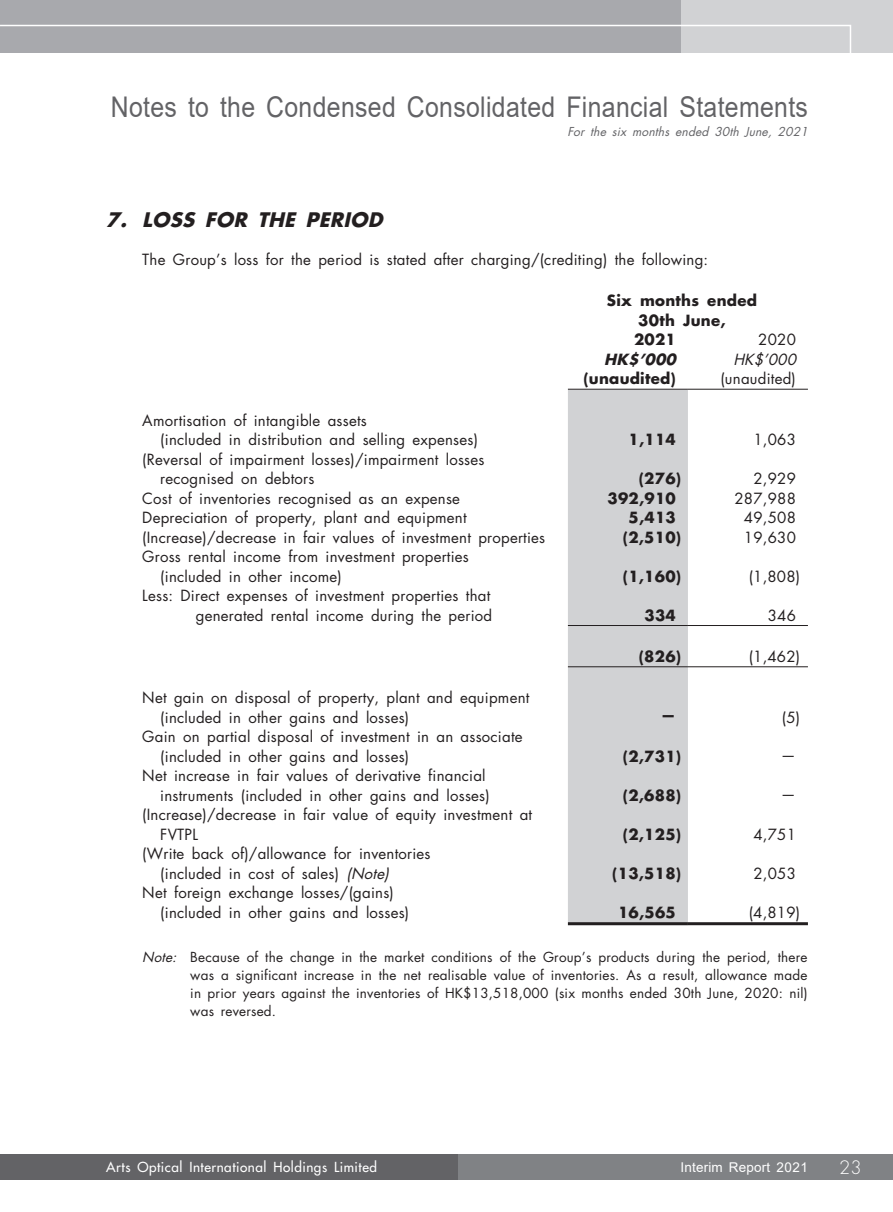
<style>
.page{position:relative;width:893px;height:1212px;background:#fff}
.page>*{position:absolute;margin:0;border:0;box-sizing:border-box;transform-origin:0 0}
.t1{font:28.5px "Arial";letter-spacing:.015em;color:#636366;scale:.87 1}
._03_H1{font:italic 700 19.5px "Futura Std";color:#231f20}
.t2{font:300 18px "Futura Std";color:#fff}
._15_Table_Stub{font:15px/19.5px "Futura Std";letter-spacing:.015em;color:#231f20}
._01_Body_Text{font:700 15px/19.5px "Futura Std";letter-spacing:.015em;color:#231f20;text-align:center}
._01_Body_Text-2{font:15px "Futura Std";letter-spacing:.015em;color:#231f20}
._12___P2{font:15px "Futura Std";letter-spacing:.015em;color:#231f20}
._01_Body_Text-3{font:italic 700 15px "Futura Std";color:#231f20}
._01_Body_Text-4{font:italic 15px "Futura Std";color:#231f20}
._26___P2__Note{font:13.5px/18px "Futura Std";letter-spacing:.015em;color:#231f20;text-align:justify}
.t3{font:500 13.5px "Futura Std";letter-spacing:.04em;color:#fff}
.t4{font:13.5px "Arial";letter-spacing:.015em;color:#fff}
.t5{font:italic 12px "Futura Std";color:#636366}
.s1{font-style:italic}
</style>
<div class="page">
<div style="left:457px;top:0;width:436px;height:53px;background:#d1d2d4"></div>
<div style="left:0;top:0;width:680px;height:53px;background:#a8a9ad"></div>
<svg style="left:0;top:24px;width:852px;height:29px"></svg>
<div style="left:457px;top:1154px;width:436px;height:26px;background:#808285"></div>
<div style="left:0;top:1154px;width:457px;height:26px;background:#636366"></div>
<div style="left:568px;top:390px;width:120px;height:532px;background:#d1d2d4"></div>
<hr style="left:568px;top:389px;width:120px;height:1px;background:#231f20">
<hr style="left:688px;top:389px;width:120px;height:1px;background:#231f20">
<hr style="left:568px;top:625px;width:120px;height:1px;background:#231f20">
<hr style="left:688px;top:625px;width:120px;height:1px;background:#231f20">
<hr style="left:568px;top:666px;width:120px;height:1px;background:#231f20">
<hr style="left:688px;top:666px;width:120px;height:1px;background:#231f20">
<hr style="left:568px;top:922px;width:120px;height:3px;background:#231f20">
<hr style="left:688px;top:922px;width:120px;height:3px;background:#231f20">
<h1 class="t1" style="left:111px;top:88px;width:803px">Notes to the Condensed Consolidated Financial Statements</h1>
<p class="t5" style="left:567px;top:124px;width:245px">For the six months ended 30th June, 2021</p>
<p class="_03_H1" style="left:106px;top:207px;width:283px">7. LOSS FOR THE PERIOD</p>
<p class="_12___P2" style="left:142px;top:249px;width:567px">The Group’s loss for the period is stated after charging/(crediting) the following:</p>
<p class="_01_Body_Text" style="left:607px;top:291px;width:152px">Six months ended<br>30th June,</p>
<p class="_01_Body_Text" style="left:634px;top:330px;width:43px">2021</p>
<p class="_01_Body_Text-2" style="left:758px;top:330px;width:39px">2020</p>
<p class="_01_Body_Text-3" style="left:604px;top:349px;width:77px">HK$’000</p>
<p class="_01_Body_Text-4" style="left:733px;top:350px;width:68px">HK$’000</p>
<p class="_01_Body_Text" style="left:583px;top:369px;width:94px">(unaudited)</p>
<p class="_01_Body_Text-2" style="left:720px;top:369px;width:77px">(unaudited)</p>
<p class="_15_Table_Stub" style="left:160px;top:410px;width:319px;text-indent:-18px">Amortisation of intangible assets<br>(included in distribution and selling expenses)</p>
<p class="_01_Body_Text" style="left:629px;top:429px;width:49px">1,114</p>
<p class="_01_Body_Text-2" style="left:753px;top:430px;width:44px">1,063</p>
<p class="_15_Table_Stub" style="left:160px;top:449px;width:326px;text-indent:-18px">(Reversal of impairment losses)/impairment losses recognised on debtors</p>
<p class="_01_Body_Text" style="left:639px;top:468px;width:44px">(276)</p>
<p class="_01_Body_Text-2" style="left:753px;top:469px;width:44px">2,929</p>
<p class="_15_Table_Stub" style="left:142px;top:488px;width:319px">Cost of inventories recognised as an expense</p>
<p class="_01_Body_Text" style="left:607px;top:488px;width:70px">392,910</p>
<p class="_01_Body_Text-2" style="left:734px;top:488px;width:63px">287,988</p>
<p class="_15_Table_Stub" style="left:142px;top:508px;width:326px">Depreciation of property, plant and equipment</p>
<p class="_01_Body_Text" style="left:629px;top:507px;width:49px">5,413</p>
<p class="_01_Body_Text-2" style="left:744px;top:508px;width:53px">49,508</p>
<p class="_15_Table_Stub" style="left:142px;top:527px;width:404px">(Increase)/decrease in fair values of investment properties</p>
<p class="_01_Body_Text" style="left:623px;top:527px;width:60px">(2,510)</p>
<p class="_01_Body_Text-2" style="left:744px;top:527px;width:53px">19,630</p>
<p class="_15_Table_Stub" style="left:160px;top:547px;width:310px;text-indent:-18px">Gross rental income from investment properties (included in other income)</p>
<p class="_01_Body_Text" style="left:623px;top:566px;width:60px">(1,160)</p>
<p class="_01_Body_Text-2" style="left:749px;top:566px;width:53px">(1,808)</p>
<p class="_15_Table_Stub" style="left:142px;top:586px;width:351px;text-align:right">Less: Direct expenses of investment properties that generated rental income during the period</p>
<p class="_15_Table_Stub" style="left:160px;top:688px;width:371px;text-indent:-18px">Net gain on disposal of property, plant and equipment (included in other gains and losses)</p>
<p class="_15_Table_Stub" style="left:160px;top:727px;width:364px;text-indent:-18px">Gain on partial disposal of investment in an associate (included in other gains and losses)</p>
<p class="_15_Table_Stub" style="left:142px;top:766px;width:349px;text-align:right">Net increase in fair values of derivative financial instruments (included in other gains and losses)</p>
<p class="_15_Table_Stub" style="left:160px;top:805px;width:373px;text-indent:-18px">(Increase)/decrease in fair value of equity investment at<br>FVTPL</p>
<p class="_15_Table_Stub" style="left:160px;top:844px;width:272px;text-indent:-18px">(Write back of)/allowance for inventories (included in cost of sales) <span class="s1">(Note)</span></p>
<p class="_01_Body_Text" style="left:644px;top:605px;width:33px">334</p>
<p class="_01_Body_Text-2" style="left:768px;top:605px;width:30px">346</p>
<p class="_01_Body_Text" style="left:639px;top:646px;width:44px">(826)</p>
<p class="_01_Body_Text-2" style="left:749px;top:647px;width:53px">(1,462)</p>
<p class="_01_Body_Text" style="left:661px;top:705px;width:16px">—</p>
<p class="_01_Body_Text-2" style="left:782px;top:707px;width:20px">(5)</p>
<p class="_01_Body_Text" style="left:623px;top:746px;width:60px">(2,731)</p>
<p class="_01_Body_Text-2" style="left:781px;top:745px;width:16px">—</p>
<p class="_01_Body_Text" style="left:623px;top:785px;width:60px">(2,688)</p>
<p class="_01_Body_Text-2" style="left:781px;top:784px;width:16px">—</p>
<p class="_01_Body_Text" style="left:623px;top:824px;width:60px">(2,125)</p>
<p class="_01_Body_Text-2" style="left:753px;top:824px;width:44px">4,751</p>
<p class="_01_Body_Text" style="left:612px;top:863px;width:70px">(13,518)</p>
<p class="_01_Body_Text-2" style="left:753px;top:863px;width:44px">2,053</p>
<p class="_15_Table_Stub" style="left:160px;top:883px;width:250px;text-indent:-18px">Net foreign exchange losses/(gains) (included in other gains and losses)</p>
<p class="_01_Body_Text" style="left:618px;top:902px;width:59px">16,565</p>
<p class="_01_Body_Text-2" style="left:749px;top:902px;width:53px">(4,819)</p>
<p class="_26___P2__Note" style="left:190px;top:949px;width:619px;text-indent:-48px"><span class="s1">Note:</span> Because of the change in the market conditions of the Group’s products during the period, there was a significant increase in the net realisable value of inventories. As a result, allowance made in prior years against the inventories of HK$13,518,000 (six months ended 30th June, 2020: nil) was reversed.</p>
<p class="t3" style="left:106px;top:1158px;width:272px">Arts Optical International Holdings Limited</p>
<p class="t4" style="left:680px;top:1158px;width:129px">Interim Report 2021</p>
<p class="t2" style="left:839px;top:1157px;width:24px">23</p>
</div>
